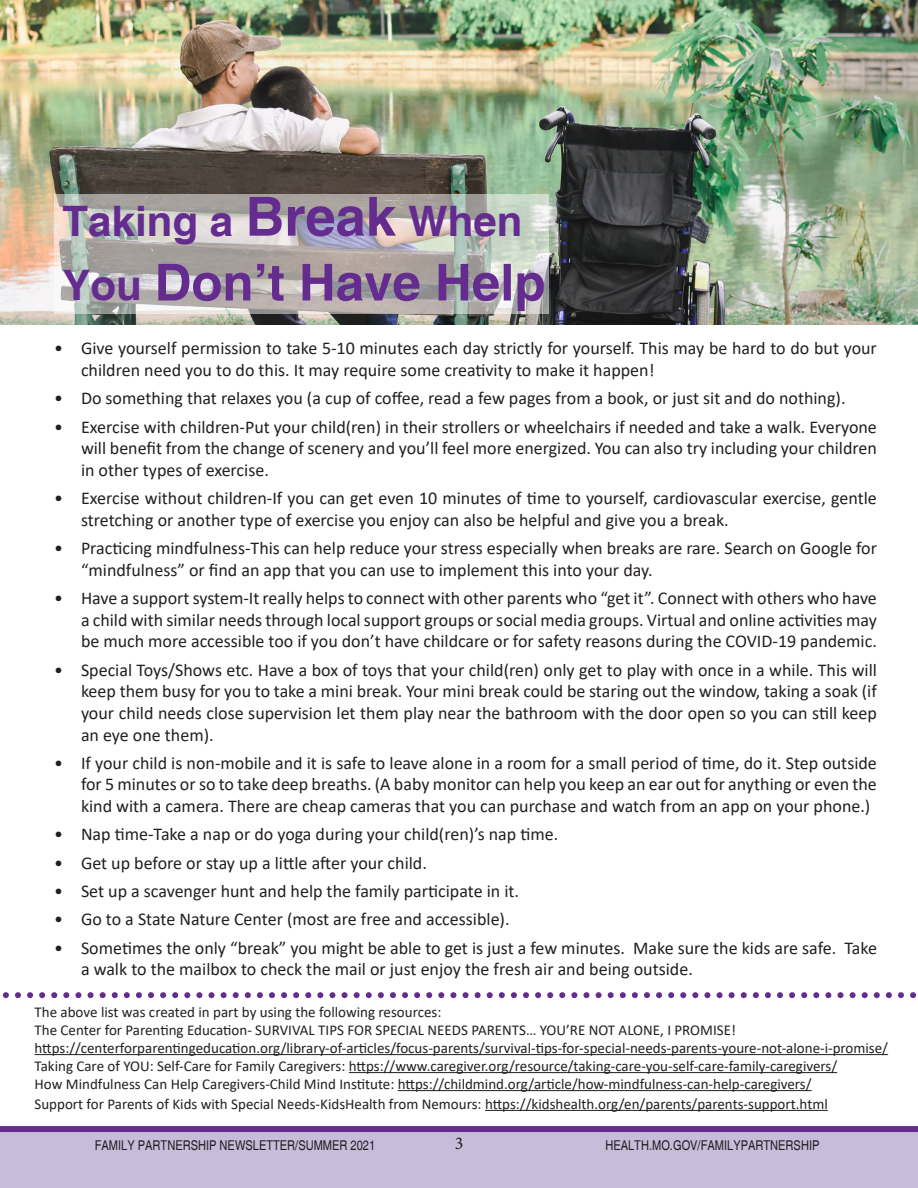
<style>
.page{position:relative;width:918px;height:1188px;background:#fff}
.page>*{position:absolute;margin:0;border:0;box-sizing:border-box;transform-origin:0 0}
.t1{font:700 51px "Helvetica";color:#642c8f}
.t2{font:700 42px "Helvetica";color:#642c8f}
.t3{font:18px/21.6px "Calibri";color:#231f20}
.t4{font:18px "Minion Pro";color:#231f20}
.t5{font:15px "Calibri";color:#231f20}
.t6{font:condensed 13.5px "Helvetica";color:#231f20}
.s1{font-size:54px}
.s2{font-size:42px}
</style>
<div class="page">
<svg style="left:0;top:1126px;width:918px;height:62px;background:#bfadd2"></svg>
<img style="left:0;top:0;width:918px;height:325px">
<hr style="left:35px;top:1054px;width:853px;height:1px;background:#231f20">
<hr style="left:349px;top:1072px;width:488px;height:1px;background:#231f20">
<hr style="left:398px;top:1090px;width:414px;height:1px;background:#231f20">
<hr style="left:485px;top:1110px;width:343px;height:1px;background:#231f20">
<svg style="left:2px;top:992px;width:914px;height:6px"></svg>
<svg style="left:54px;top:195px;width:495px;height:119px;background:#bab8b4"></svg>
<p class="t2" style="left:63px;top:195px;width:461px">Taking a <span class="s1">Break</span> When</p>
<p class="t1" style="left:63px;top:251px;width:484px"><span class="s2">You</span> Don’t Have Help</p>
<p class="t3" style="left:81px;top:337px;width:797px;text-indent:-27px">• Give yourself permission to take 5-10 minutes each day strictly for yourself. This may be hard to do but your children need you to do this. It may require some creativity to make it happen!</p>
<p class="t3" style="left:54px;top:387px;width:793px">• Do something that relaxes you (a cup of coffee, read a few pages from a book, or just sit and do nothing).</p>
<p class="t3" style="left:81px;top:415px;width:797px;text-align:justify;text-indent:-27px">• Exercise with children-Put your child(ren) in their strollers or wheelchairs if needed and take a walk. Everyone will benefit from the change of scenery and you’ll feel more energized. You can also try including your children in other types of exercise.</p>
<p class="t3" style="left:81px;top:487px;width:797px;text-indent:-27px">• Exercise without children-If you can get even 10 minutes of time to yourself, cardiovascular exercise, gentle stretching or another type of exercise you enjoy can also be helpful and give you a break.</p>
<p class="t3" style="left:81px;top:537px;width:797px;text-indent:-27px">• Practicing mindfulness-This can help reduce your stress especially when breaks are rare. Search on Google for “mindfulness” or find an app that you can use to implement this into your day.</p>
<p class="t3" style="left:81px;top:587px;width:797px;text-align:justify;text-indent:-27px">• Have a support system-It really helps to connect with other parents who “get it”. Connect with others who have a child with similar needs through local support groups or social media groups. Virtual and online activities may be much more accessible too if you don’t have childcare or for safety reasons during the COVID-19 pandemic.</p>
<p class="t3" style="left:81px;top:658px;width:797px;text-align:justify;text-indent:-27px">• Special Toys/Shows etc. Have a box of toys that your child(ren) only get to play with once in a while. This will keep them busy for you to take a mini break. Your mini break could be staring out the window, taking a soak (if your child needs close supervision let them play near the bathroom with the door open so you can still keep an eye one them).</p>
<p class="t3" style="left:81px;top:752px;width:797px;text-align:justify;text-indent:-27px">• If your child is non-mobile and it is safe to leave alone in a room for a small period of time, do it. Step outside for 5 minutes or so to take deep breaths. (A baby monitor can help you keep an ear out for anything or even the kind with a camera. There are cheap cameras that you can purchase and watch from an app on your phone.)</p>
<p class="t3" style="left:54px;top:823px;width:506px">• Nap time-Take a nap or do yoga during your child(ren)’s nap time.</p>
<p class="t3" style="left:54px;top:852px;width:374px">• Get up before or stay up a little after your child.</p>
<p class="t3" style="left:54px;top:880px;width:467px">• Set up a scavenger hunt and help the family participate in it.</p>
<p class="t3" style="left:54px;top:908px;width:457px">• Go to a State Nature Center (most are free and accessible).</p>
<p class="t3" style="left:81px;top:937px;width:797px;text-indent:-27px">• Sometimes the only “break” you might be able to get is just a few minutes. Make sure the kids are safe. Take a walk to the mailbox to check the mail or just enjoy the fresh air and being outside.</p>
<p class="t5" style="left:35px;top:1002px;width:408px">The above list was created in part by using the following resources:</p>
<p class="t5" style="left:35px;top:1020px;width:703px">The Center for Parenting Education- SURVIVAL TIPS FOR SPECIAL NEEDS PARENTS… YOU’RE NOT ALONE, I PROMISE!</p>
<p class="t5" style="left:35px;top:1038px;width:855px">https://centerforparentingeducation.org/library-of-articles/focus-parents/survival-tips-for-special-needs-parents-youre-not-alone-i-promise/</p>
<p class="t5" style="left:35px;top:1056px;width:804px">Taking Care of YOU: Self-Care for Family Caregivers: https://www.caregiver.org/resource/taking-care-you-self-care-family-caregivers/</p>
<p class="t5" style="left:35px;top:1074px;width:779px">How Mindfulness Can Help Caregivers-Child Mind Institute: https://childmind.org/article/how-mindfulness-can-help-caregivers/</p>
<p class="t5" style="left:35px;top:1093px;width:795px">Support for Parents of Kids with Special Needs-KidsHealth from Nemours: https://kidshealth.org/en/parents/parents-support.html</p>
<p class="t6" style="left:95px;top:1137px;width:282px">FAMILY PARTNERSHIP NEWSLETTER/SUMMER 2021</p>
<p class="t4" style="left:455px;top:1131px;width:10px">3</p>
<p class="t6" style="left:605px;top:1137px;width:216px">HEALTH.MO.GOV/FAMILYPARTNERSHIP</p>
</div>
